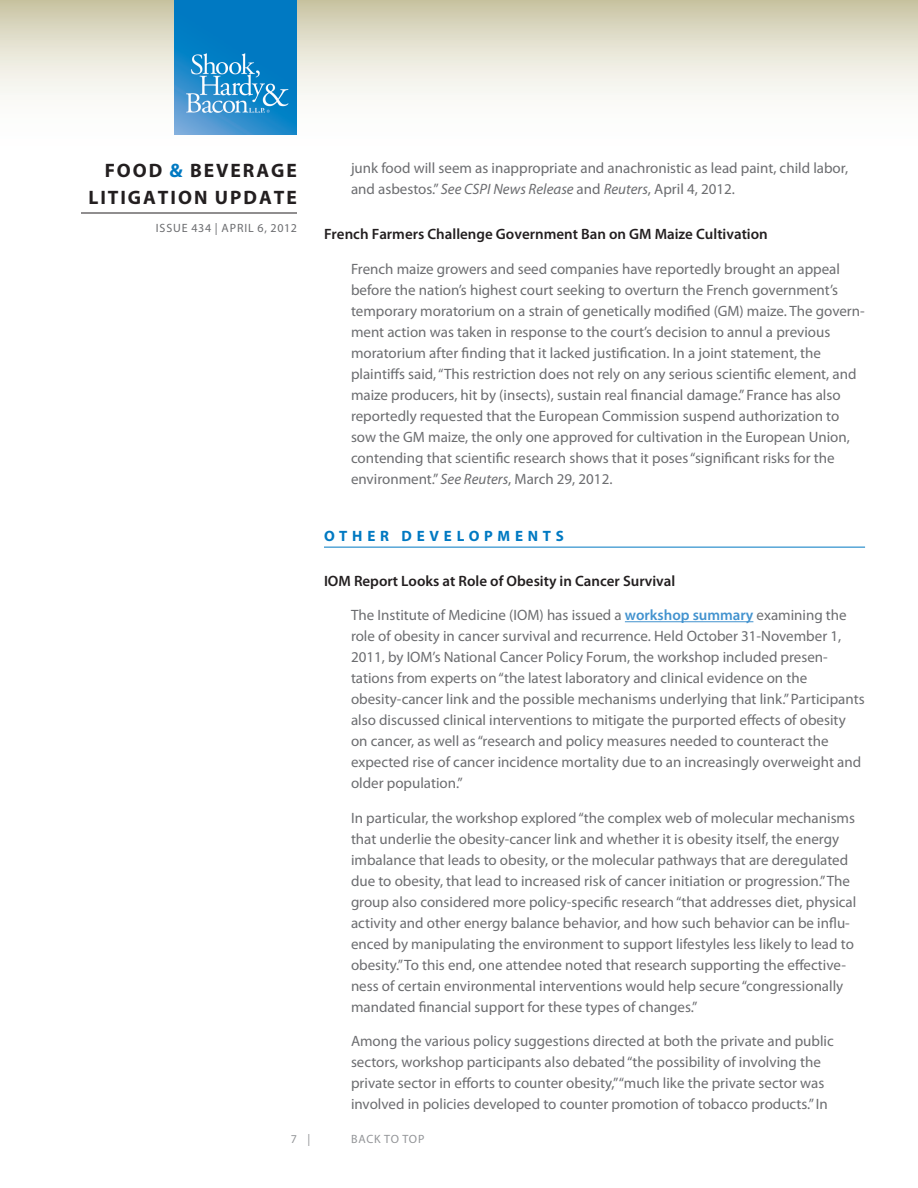
<style>
.page{position:relative;width:918px;height:1188px;background:#fff}
.page>*{position:absolute;margin:0;border:0;box-sizing:border-box;transform-origin:0 0}
.t1{font:700 19.5px/27px "Myriad Pro";letter-spacing:.1em;color:#231f20;text-align:right}
.Body{font:15px/21px "Myriad Pro";color:#6c6d70}
.Subhead{font:600 15px "Myriad Pro";color:#231f20}
.Head{font:700 15px "Myriad Pro";letter-spacing:.32em;color:#0079c2}
.t2{font:12px "Myriad Pro";letter-spacing:.07em;color:#6c6d70}
.t3{font:12px "Myriad Pro";letter-spacing:.06em;color:#939598}
.s1{color:#0079c2}
.s2{font-style:italic}
.s3{font-weight:600;color:#4393cf}
</style>
<div class="page">
<svg style="left:0;top:0;width:918px;height:135px"></svg>
<hr style="left:81px;top:213px;width:216px;height:1px;background:#231f20">
<img style="left:175px;top:0;width:122px;height:135px">
<hr style="left:324px;top:547px;width:541px;height:1px;background:#0079c2">
<hr style="left:625px;top:621px;width:128px;height:1px;background:#4393cf">
<h1 class="t1" style="left:88px;top:156px;width:210px">FOOD <span class="s1">&amp;</span> BEVERAGE<br>LITIGATION UPDATE</h1>
<p class="t2" style="left:156px;top:221px;width:143px">ISSUE 434 | APRIL 6, 2012</p>
<p class="Body" style="left:351px;top:157px;width:499px">junk food will seem as inappropriate and anachronistic as lead paint, child labor, and asbestos.” <span class="s2">See CSPI News Release</span> and <span class="s2">Reuters</span>, April 4, 2012.</p>
<p class="Subhead" style="left:324px;top:225px;width:445px">French Farmers Challenge Government Ban on GM Maize Cultivation</p>
<p class="Body" style="left:351px;top:258px;width:515px">French maize growers and seed companies have reportedly brought an appeal before the nation’s highest court seeking to overturn the French government’s temporary moratorium on a strain of genetically modified (GM) maize. The govern&shy;ment action was taken in response to the court’s decision to annul a previous moratorium after finding that it lacked justification. In a joint statement, the plaintiffs said, “This restriction does not rely on any serious scientific element, and maize producers, hit by (insects), sustain real financial damage.” France has also reportedly requested that the European Commission suspend authorization to sow the GM maize, the only one approved for cultivation in the European Union, contending that scientific research shows that it poses “significant risks for the environment.” <span class="s2">See Reuters</span>, March 29, 2012.</p>
<p class="Head" style="left:324px;top:526px;width:241px">OTHER DEVELOPMENTS</p>
<p class="Subhead" style="left:324px;top:571px;width:353px">IOM Report Looks at Role of Obesity in Cancer Survival</p>
<p class="Body" style="left:351px;top:604px;width:515px">The Institute of Medicine (IOM) has issued a <span class="s3">workshop summary</span> examining the role of obesity in cancer survival and recurrence. Held October 31-November 1, 2011, by IOM’s National Cancer Policy Forum, the workshop included presen&shy;tations from experts on “the latest laboratory and clinical evidence on the obesity-cancer link and the possible mechanisms underlying that link.” Participants also discussed clinical interventions to mitigate the purported effects of obesity on cancer, as well as “research and policy measures needed to counteract the expected rise of cancer incidence mortality due to an increasingly overweight and older population.”</p>
<p class="Body" style="left:351px;top:807px;width:507px">In particular, the workshop explored “the complex web of molecular mechanisms that underlie the obesity-cancer link and whether it is obesity itself, the energy imbalance that leads to obesity, or the molecular pathways that are deregulated due to obesity, that lead to increased risk of cancer initiation or progression.” The group also considered more policy-specific research “that addresses diet, physical activity and other energy balance behavior, and how such behavior can be influ&shy;enced by manipulating the environment to support lifestyles less likely to lead to obesity.” To this end, one attendee noted that research supporting the effective&shy;ness of certain environmental interventions would help secure “congressionally mandated financial support for these types of changes.”</p>
<p class="Body" style="left:351px;top:1030px;width:484px">Among the various policy suggestions directed at both the private and public sectors, workshop participants also debated “the possibility of involving the private sector in efforts to counter obesity,” “much like the private sector was involved in policies developed to counter promotion of tobacco products.” In</p>
<p class="t3" style="left:291px;top:1132px;width:21px">7 |</p>
<p class="t3" style="left:351px;top:1132px;width:75px">BACK TO TOP</p>
</div>
